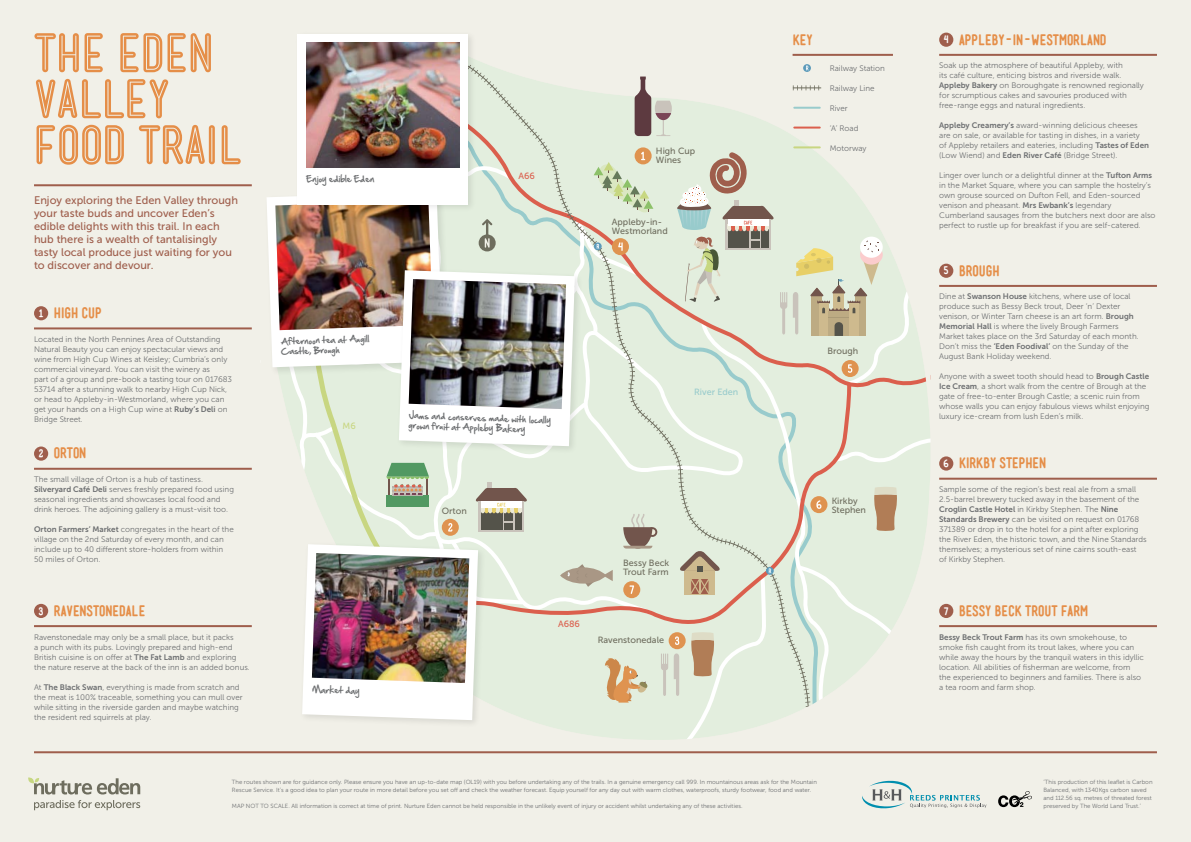
<style>
.page{position:relative;width:1191px;height:842px;background:#f1f0e8}
.page>*{position:absolute;margin:0;border:0;box-sizing:border-box;transform-origin:0 0}
.t1{font:50px/46px "Mensch Bold Inline";letter-spacing:-.005em;color:#e58e48}
.t2{font:700 14px "Mensch";letter-spacing:-.005em;color:#e58e48}
.t3{font:11px/13px "Museo Sans 500";color:#9f5e4c}
.t4{font:9px/9px "Museo Sans 500";color:#6e6d5e}
.t5{font:9px "Museo Sans 500";color:#98cbcc}
.t6{font:9px "Museo Sans 500";color:#db5f4d}
.t7{font:9px "Museo Sans 500";color:#c8d681}
.t8{font:8px/10px "Museo Sans 300";color:#6d6f71}
.t9{font:8px/10px "Hand Of Sean";color:#6d6f71}
.t10{font:8px "Museo Sans 700";color:#6d6f71}
.t11{font:6px/8px "Museo Sans 300";color:#6d6f71}
.s1{font-size:10px;color:#fff}
.s2{font-family:"Museo Sans 700"}
.s3{font-family:"Museo Sans 300"}
</style>
<div class="page">
<svg style="left:28px;top:777px;width:112px;height:17px"></svg>
<svg style="left:34px;top:800px;width:106px;height:10px"></svg>
<hr style="left:34px;top:184px;width:218px;height:2px;background:#9f5e4c">
<hr style="left:34px;top:751px;width:1123px;height:2px;background:#9f5e4c">
<hr style="left:34px;top:327px;width:218px;height:2px;background:#9f5e4c">
<div style="left:34px;top:306px;width:14px;height:14px;background:#9f5e4c;border-radius:50%"></div>
<hr style="left:939px;top:54px;width:218px;height:2px;background:#9f5e4c">
<div style="left:939px;top:33px;width:14px;height:14px;background:#9f5e4c;border-radius:50%"></div>
<hr style="left:939px;top:285px;width:218px;height:2px;background:#9f5e4c">
<div style="left:939px;top:264px;width:14px;height:14px;background:#9f5e4c;border-radius:50%"></div>
<hr style="left:34px;top:468px;width:218px;height:2px;background:#9f5e4c">
<div style="left:34px;top:446px;width:14px;height:15px;background:#9f5e4c;border-radius:50%"></div>
<hr style="left:939px;top:625px;width:218px;height:2px;background:#9f5e4c">
<div style="left:939px;top:604px;width:14px;height:14px;background:#9f5e4c;border-radius:50%"></div>
<svg style="left:774px;top:53px;width:156px;height:668px;fill:#e3eede"></svg>
<svg style="left:874px;top:487px;width:23px;height:44px"></svg>
<div style="left:860px;top:237px;width:22px;height:21px;background:#fff;border-radius:50%"></div>
<svg style="left:780px;top:292px;width:7px;height:42px"></svg>
<hr style="left:794px;top:107px;width:25px;height:2px;background:#98cbcc">
<hr style="left:794px;top:127px;width:25px;height:2px;background:#db5f4d">
<hr style="left:794px;top:146px;width:25px;height:2px;background:#c8d681">
<svg style="left:793px;top:85px;width:28px;height:5px"></svg>
<svg style="left:803px;top:64px;width:8px;height:8px"></svg>
<svg style="left:793px;top:240px;width:131px;height:148px"></svg>
<div style="left:810px;top:496px;width:17px;height:17px;background:#df9350;border-radius:50%"></div>
<svg style="left:816px;top:500px;width:5px;height:9px"></svg>
<div style="left:298px;top:34px;width:170px;height:170px;background:#fff"></div>
<img style="left:306px;top:43px;width:153px;height:4px">
<hr style="left:34px;top:625px;width:218px;height:2px;background:#9f5e4c">
<div style="left:34px;top:604px;width:14px;height:14px;background:#9f5e4c;border-radius:50%"></div>
<hr style="left:939px;top:478px;width:218px;height:2px;background:#9f5e4c">
<div style="left:939px;top:456px;width:14px;height:15px;background:#9f5e4c;border-radius:50%"></div>
<img style="left:267px;top:47px;width:507px;height:693px">
<img style="left:409px;top:279px;width:157px;height:130px">
<hr style="left:792px;top:54px;width:101px;height:2px;background:#9f5e4c">
<svg style="left:862px;top:780px;width:124px;height:29px"></svg>
<svg style="left:998px;top:791px;width:34px;height:16px"></svg>
<h1 class="t1" style="left:34px;top:31px;width:211px">THE EDEN<br>VALLEY<br>FOOD TRAIL</h1>
<h3 class="t3" style="left:34px;top:194px;width:206px">Enjoy exploring the Eden Valley through your taste buds and uncover Eden’s edible delights with this trail. In each hub there is a wealth of tantalisingly tasty local produce just waiting for you to discover and devour.</h3>
<h2 class="t2" style="left:39px;top:306px;width:64px"><span class="s1">1</span> HIGH CUP</h2>
<p class="t8" style="left:34px;top:334px;width:199px">Located in the North Pennines Area of Outstanding Natural Beauty you can enjoy spectacular views and wine from High Cup Wines at Keisley; Cumbria’s only commercial vineyard. You can visit the winery as<br>part of a group and pre-book a tasting tour on 017683<br>53714 after a stunning walk to nearby High Cup Nick, or head to Appleby-in-Westmorland, where you can get your hands on a High Cup wine at <span class="s2">Ruby’s Deli</span> on Bridge Street.</p>
<h2 class="t2" style="left:39px;top:447px;width:49px"><span class="s1">2</span> ORTON</h2>
<p class="t8" style="left:34px;top:475px;width:201px">The small village of Orton is a hub of tastiness.<br><span class="s2">Silveryard Café Deli</span> serves freshly prepared food using seasonal ingredients and showcases local food and drink heroes. The adjoining gallery is a must-visit too.</p>
<p class="t8" style="left:34px;top:525px;width:201px"><span class="s2">Orton Farmers’ Market</span> congregates in the heart of the village on the 2nd Saturday of every month, and can include up to 40 different store-holders from within 50 miles of Orton.</p>
<h2 class="t2" style="left:39px;top:604px;width:108px"><span class="s1">3</span> RAVENSTONEDALE</h2>
<p class="t8" style="left:34px;top:632px;width:217px">Ravenstonedale may only be a small place, but it packs<br>a punch with its pubs. Lovingly prepared and high-end British cuisine is on offer at <span class="s2">The Fat Lamb</span> and exploring the nature reserve at the back of the inn is an added bonus.</p>
<p class="t8" style="left:34px;top:682px;width:210px">At <span class="s2">The Black Swan</span>, everything is made from scratch and the meat is 100% traceable, something you can mull over while sitting in the riverside garden and maybe watching the resident red squirrels at play.</p>
<p class="t9" style="left:306px;top:174px;width:70px">Enjoy edible Eden</p>
<p class="t9" style="left:281px;top:336px;width:90px;rotate:-2deg">Afternoon tea at Augill<br>Castle, Brough</p>
<p class="t7" style="left:342px;top:421px;width:15px">M6</p>
<p class="t9" style="left:312px;top:684px;width:49px;rotate:2deg">Market day</p>
<p class="t6" style="left:518px;top:171px;width:18px">A66</p>
<p class="t4" style="left:656px;top:146px;width:41px">High Cup<br>Wines</p>
<p class="t4" style="left:612px;top:217px;width:57px">Appleby-in-<br>Westmorland</p>
<p class="t9" style="left:409px;top:410px;width:143px;rotate:2deg">Jams and conserves made with locally grown fruit at Appleby Bakery</p>
<p class="t5" style="left:694px;top:387px;width:46px">River Eden</p>
<p class="t4" style="left:442px;top:506px;width:27px">Orton</p>
<p class="t6" style="left:558px;top:619px;width:23px">A686</p>
<p class="t4" style="left:623px;top:559px;width:48px">Bessy Beck<br>Trout Farm</p>
<p class="t4" style="left:598px;top:635px;width:68px">Ravenstonedale</p>
<h2 class="t2" style="left:793px;top:33px;width:21px">KEY</h2>
<p class="t8" style="left:829px;top:64px;width:57px">Railway Station</p>
<p class="t8" style="left:829px;top:84px;width:46px">Railway Line</p>
<p class="t8" style="left:829px;top:104px;width:20px">River</p>
<p class="t8" style="left:829px;top:124px;width:30px">‘A’ Road</p>
<p class="t8" style="left:829px;top:144px;width:38px">Motorway</p>
<p class="t4" style="left:827px;top:346px;width:32px">Brough</p>
<p class="t4" style="left:831px;top:496px;width:36px">Kirkby<br>Stephen</p>
<p class="t11" style="left:232px;top:778px;width:586px">The routes shown are for guidance only. Please ensure you have an up-to-date map (OL19) with you before undertaking any of the trails. In a genuine emergency call 999. In mountainous areas ask for the Mountain<br>Rescue Service. It’s a good idea to plan your route in more detail before you set off and check the weather forecast. Equip yourself for any day out with warm clothes, waterproofs, sturdy footwear, food and water.</p>
<p class="t11" style="left:232px;top:802px;width:512px">MAP NOT TO SCALE. All information is correct at time of print. Nurture Eden cannot be held responsible in the unlikely event of injury or accident whilst undertaking any of these activities.</p>
<h2 class="t2" style="left:944px;top:33px;width:164px"><span class="s1">4</span> APPLEBY-IN-WESTMORLAND</h2>
<p class="t8" style="left:939px;top:61px;width:206px">Soak up the atmosphere of beautiful Appleby, with<br>its café culture, enticing bistros and riverside walk.<br><span class="s2">Appleby Bakery</span> on Boroughgate is renowned regionally for scrumptious cakes and savouries produced with free-range eggs and natural ingredients.</p>
<p class="t8" style="left:939px;top:121px;width:211px"><span class="s2">Appleby Creamery’s</span> award-winning delicious cheeses are on sale, or available for tasting in dishes, in a variety of Appleby retailers and eateries, including <span class="s2">Tastes of Eden </span>(Low Wiend) and <span class="s2">Eden River Café</span> (Bridge Street).</p>
<p class="t8" style="left:939px;top:171px;width:218px">Linger over lunch or a delightful dinner at the <span class="s2">Tufton Arms </span>in the Market Square, where you can sample the hostelry’s own grouse sourced on Dufton Fell, and Eden-sourced venison and pheasant. <span class="s2">Mrs Ewbank’s</span> legendary Cumberland sausages from the butchers next door are also perfect to rustle up for breakfast if you are self-catered.</p>
<h2 class="t2" style="left:944px;top:264px;width:57px"><span class="s1">5</span> BROUGH</h2>
<p class="t8" style="left:939px;top:292px;width:201px">Dine at <span class="s2">Swanson House</span> kitchens, where use of local produce such as Bessy Beck trout, Deer ‘n’ Dexter venison, or Winter Tarn cheese is an art form. <span class="s2">Brough Memorial Hall</span> is where the lively Brough Farmers Market takes place on the 3rd Saturday of each month.<br>Don’t miss the <span class="s2">‘Eden Foodival’</span> on the Sunday of the August Bank Holiday weekend.</p>
<p class="t8" style="left:939px;top:372px;width:212px">Anyone with a sweet tooth should head to <span class="s2">Brough Castle Ice Cream</span>, a short walk from the centre of Brough at the gate of free-to-enter Brough Castle; a scenic ruin from whose walls you can enjoy fabulous views whilst enjoying luxury ice-cream from lush Eden’s milk.</p>
<h2 class="t2" style="left:944px;top:457px;width:104px"><span class="s1">6</span> KIRKBY STEPHEN</h2>
<p class="t8" style="left:939px;top:484px;width:202px">Sample some of the region’s best real ale from a small<br>2.5-barrel brewery tucked away in the basement of the</p>
<p class="t10" style="left:939px;top:505px;width:181px">Croglin Castle Hotel <span class="s3">in Kirkby Stephen. The</span> Nine</p>
<p class="t8" style="left:939px;top:514px;width:209px"><span class="s2">Standards Brewery</span> can be visited on request on 01768<br>371389 or drop in to the hotel for a pint after exploring the River Eden, the historic town, and the Nine Standards themselves; a mysterious set of nine cairns south-east<br>of Kirkby Stephen.</p>
<h2 class="t2" style="left:944px;top:604px;width:145px"><span class="s1">7</span> BESSY BECK TROUT FARM</h2>
<p class="t8" style="left:939px;top:632px;width:206px"><span class="s2">Bessy Beck Trout Farm</span> has its own smokehouse, to smoke fish caught from its trout lakes, where you can while away the hours by the tranquil waters in this idyllic location. All abilities of fisherman are welcome, from the experienced to beginners and families. There is also a tea room and farm shop.</p>
<p class="t11" style="left:1043px;top:778px;width:111px">‘This production of this leaflet is Carbon Balanced, with 1340Kgs carbon saved and 112.56 sq. metres of threated forest preserved by The World Land Trust.’</p>
</div>
